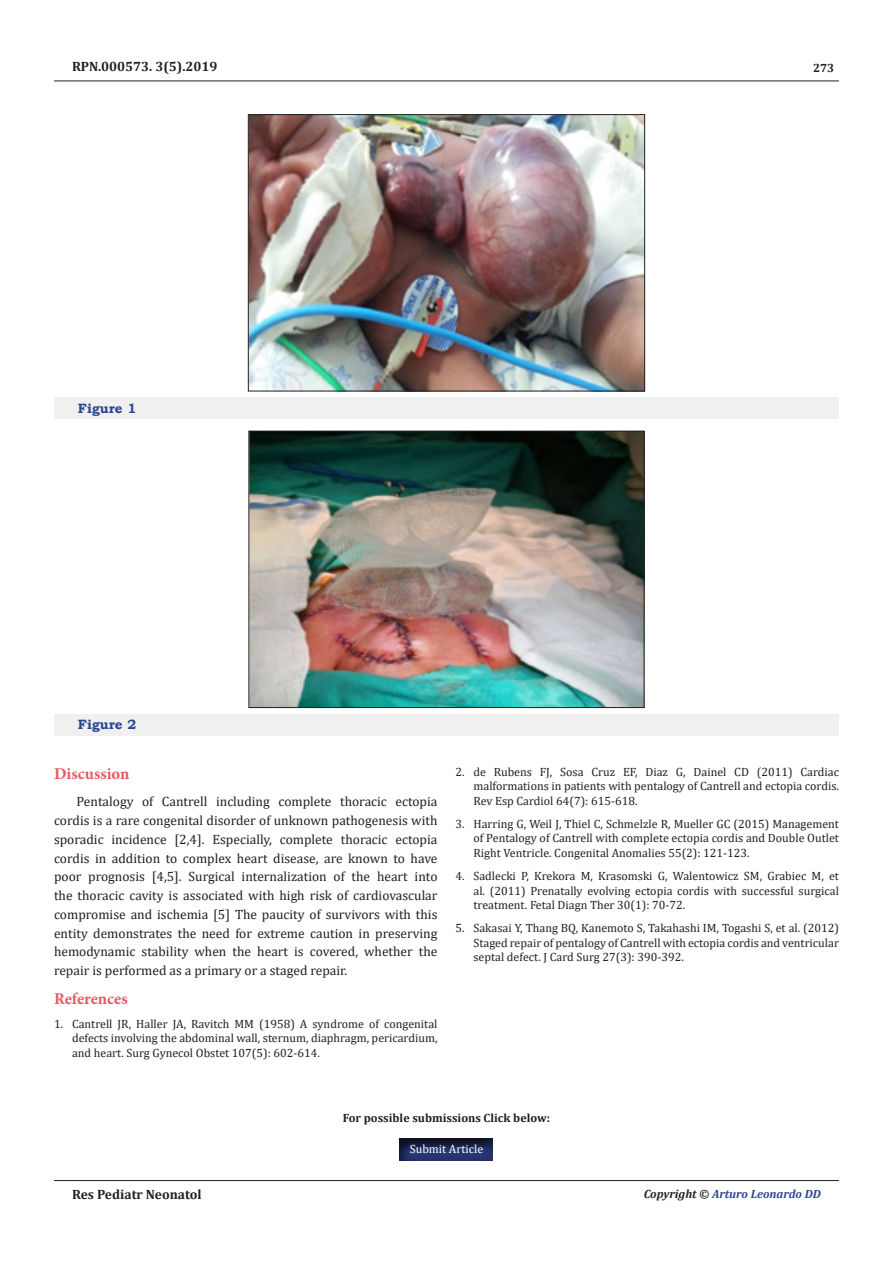
<style>
.page{position:relative;width:893px;height:1263px;background:#fff}
.page>*{position:absolute;margin:0;border:0;box-sizing:border-box;transform-origin:0 0}
.t1{font:700 16.5px "Minion Pro";color:#e65960}
.t2{font:13.5px/18.8px "Cambria";color:#231f20;text-align:justify}
.t3{font:700 13.5px "Cambria";color:#231f20}
.t4{font:700 13.5px "Bookman Old Style";color:#2a4791}
.t5{font:12px/14.4px "Cambria";color:#231f20;text-align:justify}
.t6{font:700 12px "Cambria";color:#231f20}
.t7{font:italic 700 12px "Cambria";color:#2a4791}
.t8{font:12px "Cambria";color:#fff}
.s1{color:#231f20}
</style>
<div class="page">
<hr style="left:54px;top:81px;width:785px;height:1px;background:#231f20">
<hr style="left:54px;top:1180px;width:785px;height:1px;background:#231f20">
<div style="left:54px;top:397px;width:785px;height:22px;background:#f0f0f0"></div>
<img style="left:250px;top:116px;width:393px;height:273px">
<div style="left:248px;top:114px;width:397px;height:277px;border:1px solid #231f20"></div>
<div style="left:54px;top:714px;width:785px;height:21px;background:#f0f0f0"></div>
<img style="left:251px;top:433px;width:391px;height:273px">
<div style="left:249px;top:431px;width:395px;height:277px;border:1px solid #231f20"></div>
<div style="left:399px;top:1136px;width:96px;height:25px;background:#231f20;opacity:.75"></div>
<p class="t3" style="left:72px;top:56px;width:147px">RPN.000573. 3(5).2019</p>
<p class="t6" style="left:813px;top:60px;width:23px">273</p>
<p class="t4" style="left:78px;top:398px;width:60px">Figure 1</p>
<p class="t4" style="left:78px;top:715px;width:60px">Figure 2</p>
<p class="t1" style="left:54px;top:762px;width:77px">Discussion</p>
<p class="t2" style="left:54px;top:792px;width:385px;text-indent:22px">Pentalogy of Cantrell including complete thoracic ectopia cordis is a rare congenital disorder of unknown pathogenesis with sporadic incidence [2,4]. Especially, complete thoracic ectopia cordis in addition to complex heart disease, are known to have poor prognosis [4,5]. Surgical internalization of the heart into the thoracic cavity is associated with high risk of cardiovascular compromise and ischemia [5] The paucity of survivors with this entity demonstrates the need for extreme caution in preserving hemodynamic stability when the heart is covered, whether the repair is performed as a primary or a staged repair.</p>
<p class="t1" style="left:54px;top:987px;width:75px">References</p>
<p class="t5" style="left:72px;top:1016px;width:367px;text-indent:-18px">1. Cantrell JR, Haller JA, Ravitch MM (1958) A syndrome of congenital defects involving the abdominal wall, sternum, diaphragm, pericardium, and heart. Surg Gynecol Obstet 107(5): 602-614.</p>
<p class="t5" style="left:473px;top:764px;width:367px;text-indent:-18px">2. de Rubens FJ, Sosa Cruz EF, Diaz G, Dainel CD (2011) Cardiac malformations in patients with pentalogy of Cantrell and ectopia cordis.<br>Rev Esp Cardiol 64(7): 615-618.</p>
<p class="t5" style="left:473px;top:817px;width:367px;text-indent:-18px">3. Harring G, Weil J, Thiel C, Schmelzle R, Mueller GC (2015) Management of Pentalogy of Cantrell with complete ectopia cordis and Double Outlet Right Ventricle. Congenital Anomalies 55(2): 121-123.</p>
<p class="t5" style="left:473px;top:869px;width:367px;text-indent:-18px">4. Sadlecki P, Krekora M, Krasomski G, Walentowicz SM, Grabiec M, et al. (2011) Prenatally evolving ectopia cordis with successful surgical treatment. Fetal Diagn Ther 30(1): 70-72.</p>
<p class="t5" style="left:473px;top:921px;width:367px;text-indent:-18px">5. Sakasai Y, Thang BQ, Kanemoto S, Takahashi IM, Togashi S, et al. (2012)<br>Staged repair of pentalogy of Cantrell with ectopia cordis and ventricular septal defect. J Card Surg 27(3): 390-392.</p>
<p class="t6" style="left:343px;top:1109px;width:209px">For possible submissions Click below:</p>
<p class="t8" style="left:410px;top:1142px;width:75px">Submit Article</p>
<p class="t3" style="left:72px;top:1185px;width:131px">Res Pediatr Neonatol</p>
<p class="t7" style="left:644px;top:1185px;width:179px"><span class="s1">Copyright ©</span> Arturo Leonardo DD</p>
</div>
